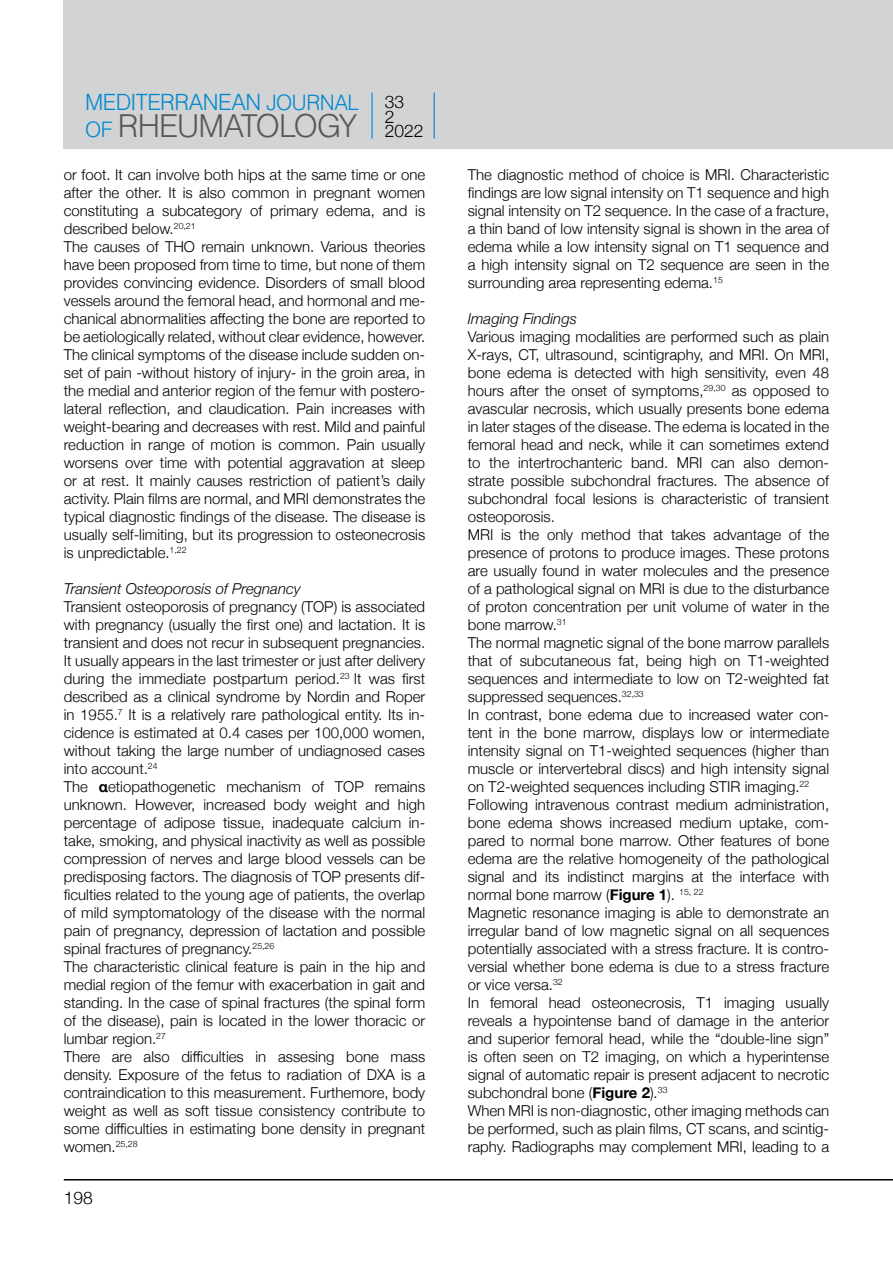
<style>
.page{position:relative;width:893px;height:1263px;background:#fff}
.page>*{position:absolute;margin:0;border:0;box-sizing:border-box;transform-origin:0 0}
.t1{font:31.2px "UB Helvetica Light";letter-spacing:-.025em;color:#58595b}
.t2{font:22.2px "UB Helvetica Light";letter-spacing:-.02em;color:#0089cf}
.t3{font:300 17.4px/15px "Helvetica Neue";color:#000}
.t4{font:300 15px/18px "Helvetica Neue";color:#000}
.t5{font:italic 300 15px "Helvetica Neue";color:#000}
.s1{font-size:21px}
.s2{font-size:21px;color:#0089cf}
.s3{font-weight:700}
</style>
<div class="page">
<hr style="left:64px;top:1179px;width:829px;height:1px;background:#000">
<div style="left:64px;top:0;width:829px;height:149px;background:#d1d3d4"></div>
<hr style="left:371px;top:92px;width:2px;height:47px;background:#0089cf">
<hr style="left:434px;top:92px;width:1px;height:47px;background:#0081c9">
<h2 class="t2" style="left:85px;top:89px;width:275px">MEDITERRANEAN <span class="s1">JOURNAL</span></h2>
<h1 class="t1" style="left:85px;top:107px;width:273px"><span class="s2">OF</span> RHEUMATOLOGY</h1>
<p class="t3" style="left:385px;top:93px;width:40px">33<br>2<br>2022</p>
<p class="t4" style="left:64px;top:165px;width:363px">or foot. It can involve both hips at the same time or one after the other. It is also common in pregnant women constituting a subcategory of primary edema, and is described below.<sup>20,21<br></sup>The causes of THO remain unknown. Various theories have been proposed from time to time, but none of them provides convincing evidence. Disorders of small blood vessels around the femoral head, and hormonal and me&shy;chanical abnormalities affecting the bone are reported to be aetiologically related, without clear evidence, however.<br>The clinical symptoms of the disease include sudden on&shy;set of pain -without history of injury- in the groin area, in the medial and anterior region of the femur with postero&shy;lateral reflection, and claudication. Pain increases with weight-bearing and decreases with rest. Mild and painful reduction in range of motion is common. Pain usually worsens over time with potential aggravation at sleep or at rest. It mainly causes restriction of patient’s daily activity. Plain films are normal, and MRI demonstrates the typical diagnostic findings of the disease. The disease is usually self-limiting, but its progression to osteonecrosis is unpredictable.<sup>1,22</sup></p>
<p class="t5" style="left:64px;top:577px;width:239px">Transient Osteoporosis of Pregnancy</p>
<p class="t4" style="left:64px;top:597px;width:363px">Transient osteoporosis of pregnancy (TOP) is associated with pregnancy (usually the first one) and lactation. It is transient and does not recur in subsequent pregnancies.<br>It usually appears in the last trimester or just after delivery during the immediate postpartum period.<sup>23</sup> It was first described as a clinical syndrome by Nordin and Roper in 1955.<sup>7</sup> It is a relatively rare pathological entity. Its in&shy;cidence is estimated at 0.4 cases per 100,000 women, without taking the large number of undiagnosed cases into account.<sup>24<br></sup>The <span class="s3">α</span>etiopathogenetic mechanism of TOP remains unknown. However, increased body weight and high percentage of adipose tissue, inadequate calcium in&shy;take, smoking, and physical inactivity as well as possible compression of nerves and large blood vessels can be predisposing factors. The diagnosis of TOP presents dif&shy;ficulties related to the young age of patients, the overlap of mild symptomatology of the disease with the normal pain of pregnancy, depression of lactation and possible spinal fractures of pregnancy.<sup>25,26<br></sup>The characteristic clinical feature is pain in the hip and medial region of the femur with exacerbation in gait and standing. In the case of spinal fractures (the spinal form of the disease), pain is located in the lower thoracic or lumbar region.<sup>27<br></sup>There are also difficulties in assesing bone mass density. Exposure of the fetus to radiation of DXA is a contraindication to this measurement. Furthemore, body weight as well as soft tissue consistency contribute to some difficulties in estimating bone density in pregnant women.<sup>25,28</sup></p>
<p class="t3" style="left:64px;top:1189px;width:31px">198</p>
<p class="t4" style="left:468px;top:165px;width:363px;text-align:justify">The diagnostic method of choice is MRI. Characteristic findings are low signal intensity on T1 sequence and high signal intensity on T2 sequence. In the case of a fracture, a thin band of low intensity signal is shown in the area of edema while a low intensity signal on T1 sequence and a high intensity signal on T2 sequence are seen in the surrounding area representing edema.<sup>15</sup></p>
<p class="t5" style="left:468px;top:307px;width:111px">Imaging Findings</p>
<p class="t4" style="left:468px;top:327px;width:363px">Various imaging modalities are performed such as plain X-rays, CT, ultrasound, scintigraphy, and MRI. On MRI, bone edema is detected with high sensitivity, even 48 hours after the onset of symptoms,<sup>29,30</sup> as opposed to avascular necrosis, which usually presents bone edema in later stages of the disease. The edema is located in the femoral head and neck, while it can sometimes extend to the intertrochanteric band. MRI can also demon&shy;strate possible subchondral fractures. The absence of subchondral focal lesions is characteristic of transient osteoporosis.<br>MRI is the only method that takes advantage of the presence of protons to produce images. These protons are usually found in water molecules and the presence of a pathological signal on MRI is due to the disturbance of proton concentration per unit volume of water in the bone marrow.<sup>31<br></sup>The normal magnetic signal of the bone marrow parallels that of subcutaneous fat, being high on T1-weighted sequences and intermediate to low on T2-weighted fat suppressed sequences.<sup>32,33<br></sup>In contrast, bone edema due to increased water con&shy;tent in the bone marrow, displays low or intermediate intensity signal on T1-weighted sequences (higher than muscle or intervertebral discs) and high intensity signal on T2-weighted sequences including STIR imaging.<sup>22<br></sup>Following intravenous contrast medium administration, bone edema shows increased medium uptake, com&shy;pared to normal bone marrow. Other features of bone edema are the relative homogeneity of the pathological signal and its indistinct margins at the interface with normal bone marrow (<span class="s3">Figure 1</span>). <sup>15,</sup> <sup>22<br></sup>Magnetic resonance imaging is able to demonstrate an irregular band of low magnetic signal on all sequences potentially associated with a stress fracture. It is contro&shy;versial whether bone edema is due to a stress fracture or vice versa.<sup>32<br></sup>In femoral head osteonecrosis, T1 imaging usually reveals a hypointense band of damage in the anterior and superior femoral head, while the “double-line sign” is often seen on T2 imaging, on which a hyperintense signal of automatic repair is present adjacent to necrotic subchondral bone (<span class="s3">Figure 2</span>).<sup>33<br></sup>When MRI is non-diagnostic, other imaging methods can be performed, such as plain films, CT scans, and scintig&shy;raphy. Radiographs may complement MRI, leading to a</p>
</div>
